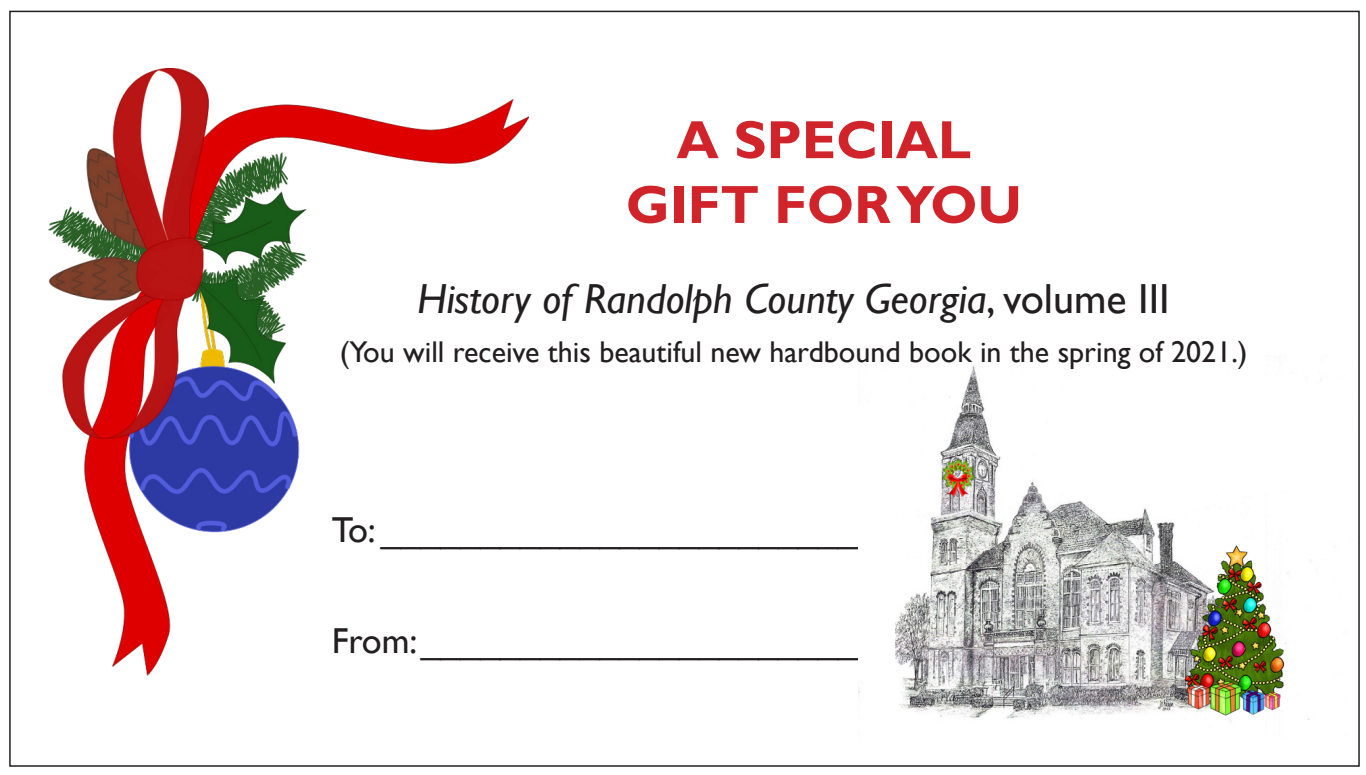
<style>
.page{position:relative;width:1366px;height:775px;background:#fff}
.page>*{position:absolute;margin:0;border:0;box-sizing:border-box;transform-origin:0 0}
.t1{font:700 54px "Gill Sans";color:#d1232a}
.t2{font:italic 42px "Gill Sans";color:#231f20}
.t3{font:36px "Gill Sans";letter-spacing:-.01em;color:#231f20}
.t4{font:30px "Gill Sans";color:#231f20}
.s1{font-style:normal}
</style>
<div class="page">
<img style="left:858px;top:358px;width:478px;height:364px">
<img style="left:48px;top:68px;width:481px;height:608px">
<img style="left:1180px;top:543px;width:105px;height:176px">
<div style="left:858px;top:405px;width:36px;height:271px;background:#fff"></div>
<div style="left:1086px;top:383px;width:266px;height:104px;background:#fff"></div>
<img style="left:939px;top:459px;width:37px;height:38px">
<p class="t1" style="left:676px;top:107px;width:296px">A SPECIAL</p>
<p class="t1" style="left:626px;top:172px;width:397px">GIFT FOR YOU</p>
<p class="t2" style="left:417px;top:274px;width:754px">History of Randolph County Georgia<span class="s1">, volume III</span></p>
<p class="t4" style="left:340px;top:335px;width:909px">(You will receive this beautiful new hardbound book in the spring of 2021.)</p>
<p class="t3" style="left:332px;top:509px;width:528px">To: ________________________</p>
<p class="t3" style="left:332px;top:620px;width:528px">From: ______________________</p>
</div>
